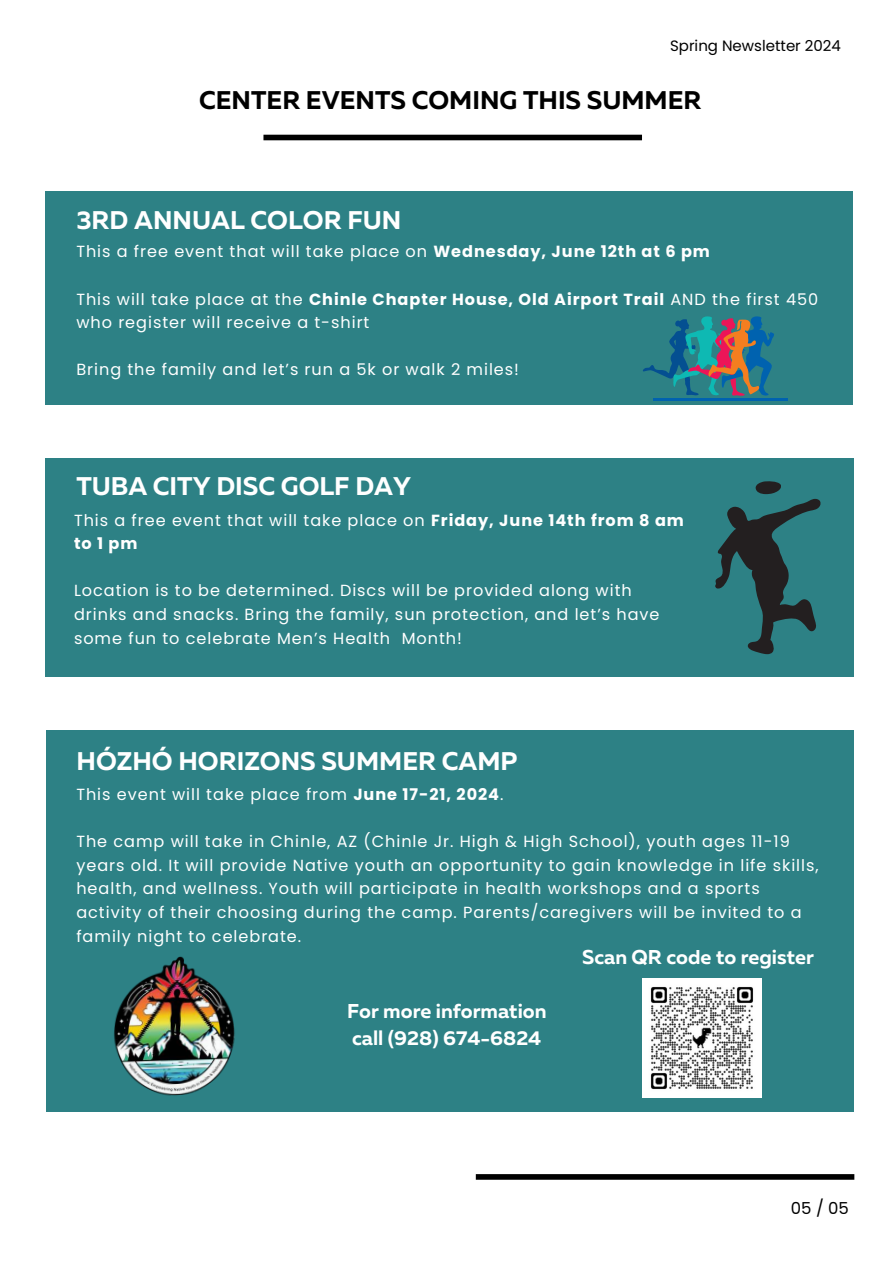
<style>
.page{position:relative;width:894px;height:1264px;background:#fff}
.page>*{position:absolute;margin:0;border:0;box-sizing:border-box;transform-origin:0 0}
.t1{font:700 25.5px "Muller";color:#fff}
.t2{font:700 25.5px "Muller";color:#000}
.t3{font:700 19.95px/27px "Muller";color:#fff}
.t4{font:16.5px "Poppins";color:#000}
.t5{font:16.05px/23.7px "Poppins";letter-spacing:.06em;color:#fff}
.t6{font:15px "Poppins";color:#000}
.s1{font-weight:700}
</style>
<div class="page">
<div style="left:475px;top:1174px;width:379px;height:5px;background:#000"></div>
<div style="left:263px;top:135px;width:378px;height:5px;background:#000"></div>
<div style="left:45px;top:191px;width:807px;height:214px;background:#2d8185"></div>
<div style="left:46px;top:730px;width:807px;height:381px;background:#2d8185"></div>
<img style="left:114px;top:956px;width:121px;height:140px">
<img style="left:642px;top:978px;width:119px;height:119px">
<div style="left:45px;top:458px;width:807px;height:219px;background:#2d8185"></div>
<hr style="left:652px;top:398px;width:135px;height:3px;background:#0062af">
<svg style="left:643px;top:316px;width:131px;height:80px"></svg>
<svg style="left:715px;top:481px;width:105px;height:173px"></svg>
<p class="t6" style="left:670px;top:37px;width:172px">Spring Newsletter 2024</p>
<h1 class="t2" style="left:199px;top:84px;width:503px">CENTER EVENTS COMING THIS SUMMER</h1>
<h1 class="t1" style="left:76px;top:204px;width:326px">3RD ANNUAL COLOR FUN</h1>
<p class="t5" style="left:76px;top:240px;width:635px">This a free event that will take place on <span class="s1">Wednesday, June 12th at 6 pm</span></p>
<p class="t5" style="left:76px;top:287px;width:743px">This will take place at the <span class="s1">Chinle Chapter House, Old Airport Trail</span> AND the first 450 who register will receive a t-shirt</p>
<p class="t5" style="left:76px;top:358px;width:444px">Bring the family and let’s run a 5k or walk 2 miles!</p>
<h1 class="t1" style="left:76px;top:470px;width:336px">TUBA CITY DISC GOLF DAY</h1>
<p class="t5" style="left:74px;top:508px;width:611px">This a free event that will take place on <span class="s1">Friday, June 14th from 8 am to 1 pm</span></p>
<p class="t5" style="left:74px;top:579px;width:587px">Location is to be determined. Discs will be provided along with drinks and snacks. Bring the family, sun protection, and let’s have some fun to celebrate Men’s Health Month!</p>
<h1 class="t1" style="left:76px;top:745px;width:442px">HÓZHÓ HORIZONS SUMMER CAMP</h1>
<p class="t5" style="left:76px;top:782px;width:428px">This event will take place from <span class="s1">June 17-21, 2024</span>.</p>
<p class="t5" style="left:76px;top:829px;width:743px">The camp will take in Chinle, AZ (Chinle Jr. High &amp; High School), youth ages 11-19 years old. It will provide Native youth an opportunity to gain knowledge in life skills, health, and wellness. Youth will participate in health workshops and a sports activity of their choosing during the camp. Parents/caregivers will be invited to a family night to celebrate.</p>
<p class="t3" style="left:347px;top:997px;width:201px">For more information call (928) 674-6824</p>
<p class="t3" style="left:582px;top:943px;width:233px">Scan QR code to register</p>
<p class="t4" style="left:790px;top:1198px;width:60px">05 / 05</p>
</div>
